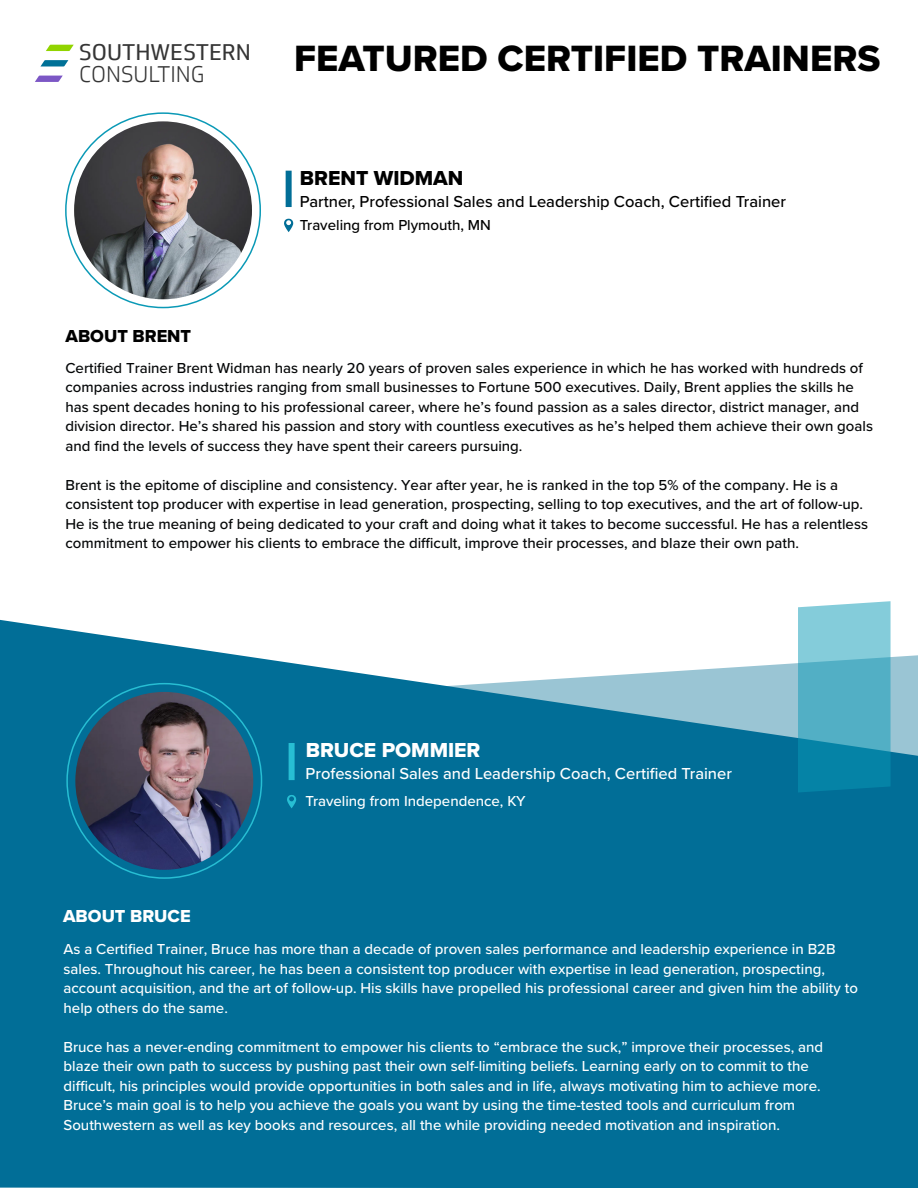
<style>
.page{position:relative;width:918px;height:1188px;background:#fff}
.page>*{position:absolute;margin:0;border:0;box-sizing:border-box;transform-origin:0 0}
.t1{font:37.95px "Proxima Nova Extrabld";color:#000}
.t2{font:22.05px "Soleto";color:#353535}
.t3{font:300 22.05px "Soleto";color:#353535}
.t4{font:21px "Proxima Nova Extrabld";color:#fff}
.t5{font:21px "Proxima Nova Extrabld";color:#000}
.t6{font:18px "Proxima Nova Extrabld";color:#000}
.t7{font:18px "Proxima Nova Extrabld";color:#fff}
.t8{font:500 16.5px "Proxima Nova";color:#000}
.t9{font:500 16.5px "Proxima Nova";color:#fff}
.t10{font:500 15px/19.5px "Proxima Nova";color:#040607}
.t11{font:500 15px/19.5px "Proxima Nova";color:#fff}
.t12{font:500 15px "Proxima Nova";color:#000}
</style>
<div class="page">
<svg style="left:0;top:620px;width:918px;height:568px;fill:#016e97"></svg>
<svg style="left:284px;top:219px;width:9px;height:13px"></svg>
<div style="left:286px;top:171px;width:6px;height:36px;background:#016e97"></div>
<img style="left:74px;top:121px;width:178px;height:178px;border-radius:89px">
<svg style="left:287px;top:795px;width:9px;height:13px"></svg>
<div style="left:289px;top:743px;width:6px;height:37px;background:#27bed3"></div>
<img style="left:75px;top:692px;width:178px;height:178px;border-radius:89px">
<svg style="left:46px;top:45px;width:28px;height:6px"></svg>
<svg style="left:41px;top:60px;width:27px;height:6px"></svg>
<svg style="left:35px;top:76px;width:28px;height:6px"></svg>
<svg style="left:798px;top:601px;width:93px;height:192px"></svg>
<h2 class="t2" style="left:79px;top:40px;width:173px">SOUTHWESTERN</h2>
<h2 class="t3" style="left:79px;top:61px;width:127px">CONSULTING</h2>
<p class="t6" style="left:65px;top:329px;width:127px">ABOUT BRENT</p>
<h1 class="t1" style="left:294px;top:43px;width:588px">FEATURED CERTIFIED TRAINERS</h1>
<h3 class="t5" style="left:300px;top:169px;width:165px">BRENT WIDMAN</h3>
<p class="t8" style="left:300px;top:195px;width:488px">Partner, Professional Sales and Leadership Coach, Certified Trainer</p>
<p class="t12" style="left:300px;top:219px;width:193px">Traveling from Plymouth, MN</p>
<p class="t10" style="left:65px;top:359px;width:809px">Certified Trainer Brent Widman has nearly 20 years of proven sales experience in which he has worked with hundreds of companies across industries ranging from small businesses to Fortune 500 executives. Daily, Brent applies the skills he has spent decades honing to his professional career, where he’s found passion as a sales director, district manager, and division director. He’s shared his passion and story with countless executives as he’s helped them achieve their own goals and find the levels of success they have spent their careers pursuing.</p>
<p class="t10" style="left:65px;top:476px;width:804px">Brent is the epitome of discipline and consistency. Year after year, he is ranked in the top 5% of the company. He is a consistent top producer with expertise in lead generation, prospecting, selling to top executives, and the art of follow-up.<br>He is the true meaning of being dedicated to your craft and doing what it takes to become successful. He has a relentless commitment to empower his clients to embrace the difficult, improve their processes, and blaze their own path.</p>
<h3 class="t4" style="left:306px;top:741px;width:176px">BRUCE POMMIER</h3>
<p class="t9" style="left:306px;top:767px;width:428px">Professional Sales and Leadership Coach, Certified Trainer</p>
<p class="t7" style="left:63px;top:909px;width:129px">ABOUT BRUCE</p>
<p class="t11" style="left:306px;top:792px;width:222px">Traveling from Independence, KY</p>
<p class="t11" style="left:64px;top:940px;width:796px">As a Certified Trainer, Bruce has more than a decade of proven sales performance and leadership experience in B2B sales. Throughout his career, he has been a consistent top producer with expertise in lead generation, prospecting, account acquisition, and the art of follow-up. His skills have propelled his professional career and given him the ability to help others do the same.</p>
<p class="t11" style="left:64px;top:1038px;width:761px">Bruce has a never-ending commitment to empower his clients to “embrace the suck,” improve their processes, and blaze their own path to success by pushing past their own self-limiting beliefs. Learning early on to commit to the difficult, his principles would provide opportunities in both sales and in life, always motivating him to achieve more.<br>Bruce’s main goal is to help you achieve the goals you want by using the time-tested tools and curriculum from Southwestern as well as key books and resources, all the while providing needed motivation and inspiration.</p>
</div>
